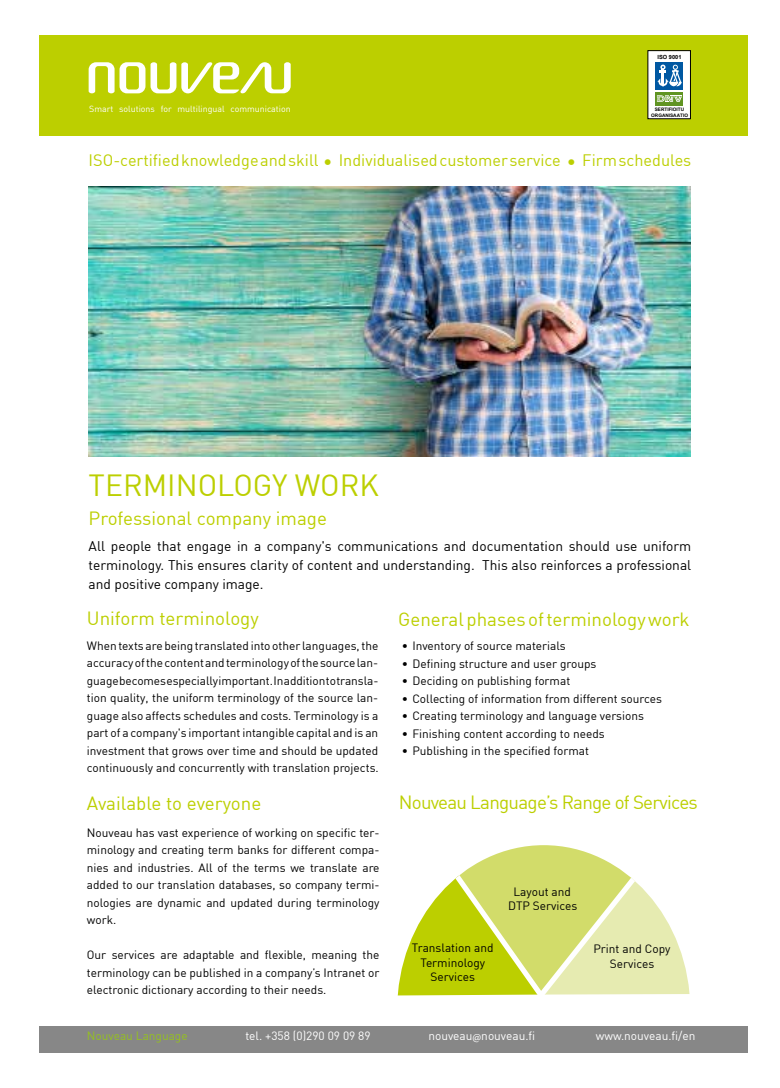
<style>
.page{position:relative;width:780px;height:1088px;background:#fff}
.page>*{position:absolute;margin:0;border:0;box-sizing:border-box;transform-origin:0 0}
.t1{font:30px "DIN";color:#bccf00}
.t2{font:18.75px "DIN";color:#bccf00}
.t3{font:18.75px "DIN";letter-spacing:-.04em;color:#bccf00}
.t4{font:16.25px "DIN";color:#bccf00}
.t5{font:13.75px/18.8px "DIN";color:#000;text-align:justify}
.t6{font:11.88px/17.5px "DIN";color:#000;text-align:justify}
.t7{font:11.88px "DIN";color:#fff}
.t8{font:11.88px "DIN";color:#95c11f}
.t9{font:8.75px "DIN";color:#fff}
.t10{font:700 5.62px "Arial";color:#000}
.t11{font:700 4.75px/5.2px "Arial";color:#000;text-align:center}
.s1{font-size:17.5px}
.s2{font-family:"Myriad Pro"}
</style>
<div class="page">
<div style="left:39px;top:1026px;width:708px;height:26px;background:#878787"></div>
<div style="left:39px;top:35px;width:708px;height:101px;background:#bccf00"></div>
<div style="left:648px;top:51px;width:41px;height:67px;background:#fff"></div>
<div style="left:655px;top:62px;width:28px;height:28px;background:#0058a2"></div>
<div style="left:655px;top:92px;width:28px;height:14px;background:#609422"></div>
<svg style="left:656px;top:95px;width:26px;height:7px"></svg>
<svg style="left:657px;top:65px;width:24px;height:22px"></svg>
<svg style="left:89px;top:62px;width:202px;height:31px"></svg>
<img style="left:89px;top:186px;width:601px;height:270px">
<svg style="left:397px;top:845px;width:293px;height:151px"></svg>
<p class="t9" style="left:89px;top:103px;width:203px">Smart solutions for multilingual communication</p>
<p class="t10" style="left:657px;top:53px;width:25px">ISO 9001</p>
<p class="t11" style="left:651px;top:107px;width:38px">SERTIFIOITU<br>ORGANISAATIO</p>
<h3 class="t4" style="left:89px;top:150px;width:604px">ISO-certified knowledge and skill <span class="s1">•</span> Individualised customer service <span class="s1">•</span> Firm schedules</h3>
<h1 class="t1" style="left:89px;top:466px;width:292px">TERMINOLOGY WORK</h1>
<h2 class="t2" style="left:89px;top:507px;width:240px">Professional company image</h2>
<p class="t5" style="left:89px;top:536px;width:604px">All people that engage in a company's communications and documentation should use uniform terminology. This ensures clarity of content and understanding. This also reinforces a professional and positive company image.</p>
<h2 class="t2" style="left:398px;top:607px;width:293px">General phases of terminology work</h2>
<p class="t6" style="left:402px;top:637px;width:166px">• Inventory of source materials</p>
<p class="t6" style="left:402px;top:654px;width:196px">• Defining structure and user groups</p>
<p class="t6" style="left:402px;top:672px;width:170px">• Deciding on publishing format</p>
<p class="t6" style="left:402px;top:689px;width:262px">• Collecting of information from different sources</p>
<p class="t6" style="left:402px;top:707px;width:244px">• Creating terminology and language versions</p>
<p class="t6" style="left:402px;top:724px;width:204px">• Finishing content according to needs</p>
<p class="t6" style="left:402px;top:742px;width:189px">• Publishing in the specified format</p>
<h2 class="t3" style="left:399px;top:790px;width:300px">Nouveau Language’s Range of Services</h2>
<h2 class="t2" style="left:87px;top:607px;width:173px">Uniform terminology</h2>
<p class="t6" style="left:87px;top:636px;width:293px">When texts are being translated into other languages, the accuracy of the content and terminology of the source lan&shy;guage becomes especially important. In addition to transla&shy;tion quality, the uniform terminology of the source lan&shy;guage also affects schedules and costs. Terminology is a part of a company's important intangible capital and is an investment that grows over time and should be updated continuously and concurrently with translation projects.</p>
<h2 class="t2" style="left:87px;top:791px;width:176px">Available to everyone</h2>
<p class="t6" style="left:87px;top:823px;width:294px">Nouveau has vast experience of working on specific ter&shy;minology and creating term banks for different compa&shy;nies and industries. All of the terms we translate are added to our translation databases, so company termi&shy;nologies are dynamic and updated during terminology work.</p>
<p class="t6" style="left:87px;top:946px;width:294px">Our services are adaptable and flexible, meaning the terminology can be published in a company’s Intranet or electronic dictionary according to their needs.</p>
<p class="t6" style="left:593px;top:942px;width:79px;line-height:14.2px;text-align:center">Print and Copy<br>Services</p>
<p class="t6" style="left:508px;top:884px;width:71px;line-height:14.2px;text-align:center">Layout and<br>DTP Services</p>
<p class="t6" style="left:412px;top:941px;width:83px;line-height:14.2px;text-align:center">Translation and<br>Terminology<br>Services</p>
<p class="t8" style="left:87px;top:1028px;width:102px">Nouveau Language</p>
<p class="t7" style="left:245px;top:1028px;width:127px">tel. +358 (0)290 09 09 89</p>
<p class="t7" style="left:428px;top:1028px;width:108px">nouveau<span class="s2">@</span>nouveau.fi</p>
<p class="t7" style="left:596px;top:1028px;width:101px">www.nouveau.fi/en</p>
</div>
